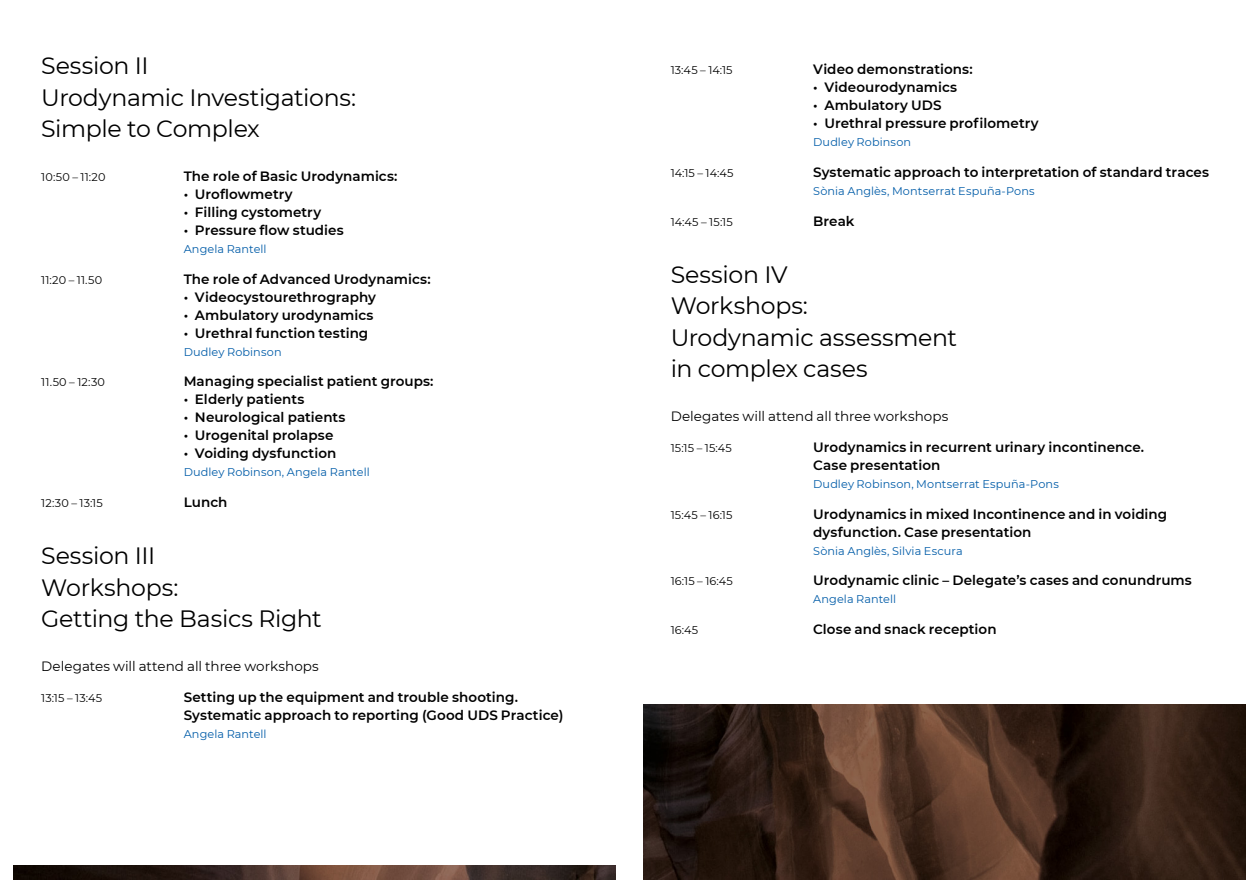
<style>
.page{position:relative;width:1259px;height:893px;background:#fff}
.page>*{position:absolute;margin:0;border:0;box-sizing:border-box;transform-origin:0 0}
.t1{font:23.7px/31.5px "Montserrat";letter-spacing:-.01em;color:#000}
.t2{font:600 13.5px/18px "Montserrat";letter-spacing:.005em;color:#000}
.t3{font:13.5px "Montserrat";color:#000}
.t4{font:11.25px "Montserrat";letter-spacing:.01em;color:#005ca8}
.t5{font:11.25px "Montserrat";letter-spacing:.02em;color:#000}
</style>
<div class="page">
<img style="left:643px;top:704px;width:602px;height:175px">
<img style="left:14px;top:865px;width:602px;height:14px">
<h1 class="t1" style="left:41px;top:49px;width:316px">Session II<br>Urodynamic Investigations:<br>Simple to Complex</h1>
<p class="t5" style="left:41px;top:169px;width:66px">10:50 – 11:20</p>
<p class="t2" style="left:184px;top:167px;width:215px">The role of Basic Urodynamics:</p>
<p class="t2" style="left:184px;top:185px;width:111px">• Uroflowmetry</p>
<p class="t2" style="left:184px;top:203px;width:139px">• Filling cystometry</p>
<p class="t2" style="left:184px;top:221px;width:162px">• Pressure flow studies</p>
<p class="t4" style="left:184px;top:241px;width:84px">Angela Rantell</p>
<p class="t5" style="left:41px;top:272px;width:63px">11:20 – 11.50</p>
<p class="t2" style="left:184px;top:269px;width:248px">The role of Advanced Urodynamics:</p>
<p class="t2" style="left:184px;top:287px;width:194px">• Videocystourethrography</p>
<p class="t2" style="left:184px;top:305px;width:191px">• Ambulatory urodynamics</p>
<p class="t2" style="left:184px;top:323px;width:186px">• Urethral function testing</p>
<p class="t4" style="left:184px;top:344px;width:99px">Dudley Robinson</p>
<p class="t5" style="left:41px;top:375px;width:65px">11.50 – 12:30</p>
<p class="t2" style="left:184px;top:372px;width:251px">Managing specialist patient groups:</p>
<p class="t2" style="left:184px;top:390px;width:122px">• Elderly patients</p>
<p class="t2" style="left:184px;top:408px;width:163px">• Neurological patients</p>
<p class="t2" style="left:184px;top:426px;width:151px">• Urogenital prolapse</p>
<p class="t2" style="left:184px;top:444px;width:154px">• Voiding dysfunction</p>
<p class="t4" style="left:184px;top:465px;width:187px">Dudley Robinson, Angela Rantell</p>
<p class="t5" style="left:41px;top:495px;width:63px">12:30 – 13:15</p>
<p class="t2" style="left:184px;top:493px;width:45px">Lunch</p>
<h1 class="t1" style="left:41px;top:539px;width:282px">Session III<br>Workshops:<br>Getting the Basics Right</h1>
<p class="t3" style="left:41px;top:657px;width:279px">Delegates will attend all three workshops</p>
<p class="t5" style="left:41px;top:690px;width:63px">13:15 – 13:45</p>
<p class="t2" style="left:184px;top:687px;width:381px">Setting up the equipment and trouble shooting.<br>Systematic approach to reporting (Good UDS Practice)</p>
<p class="t4" style="left:184px;top:726px;width:84px">Angela Rantell</p>
<p class="t5" style="left:670px;top:63px;width:63px">13:45 – 14:15</p>
<p class="t2" style="left:813px;top:60px;width:161px">Video demonstrations:</p>
<p class="t2" style="left:813px;top:78px;width:145px">• Videourodynamics</p>
<p class="t2" style="left:813px;top:96px;width:130px">• Ambulatory UDS</p>
<p class="t2" style="left:813px;top:114px;width:227px">• Urethral pressure profilometry</p>
<p class="t4" style="left:813px;top:135px;width:99px">Dudley Robinson</p>
<p class="t5" style="left:670px;top:165px;width:64px">14:15 – 14:45</p>
<p class="t2" style="left:813px;top:163px;width:397px">Systematic approach to interpretation of standard traces</p>
<p class="t4" style="left:813px;top:183px;width:223px">Sònia Anglès, Montserrat Espuña-Pons</p>
<p class="t5" style="left:670px;top:214px;width:64px">14:45 – 15:15</p>
<p class="t2" style="left:813px;top:212px;width:43px">Break</p>
<h1 class="t1" style="left:670px;top:258px;width:288px">Session IV<br>Workshops:<br>Urodynamic assessment in complex cases</h1>
<p class="t3" style="left:670px;top:407px;width:279px">Delegates will attend all three workshops</p>
<p class="t5" style="left:670px;top:440px;width:63px">15:15 – 15:45</p>
<p class="t2" style="left:813px;top:437px;width:332px">Urodynamics in recurrent urinary incontinence.<br>Case presentation</p>
<p class="t4" style="left:813px;top:476px;width:247px">Dudley Robinson, Montserrat Espuña-Pons</p>
<p class="t5" style="left:670px;top:507px;width:63px">15:45 – 16:15</p>
<p class="t2" style="left:813px;top:504px;width:355px">Urodynamics in mixed Incontinence and in voiding dysfunction. Case presentation</p>
<p class="t4" style="left:813px;top:543px;width:151px">Sònia Anglès, Silvia Escura</p>
<p class="t5" style="left:670px;top:573px;width:64px">16:15 – 16:45</p>
<p class="t2" style="left:813px;top:571px;width:380px">Urodynamic clinic – Delegate’s cases and conundrums</p>
<p class="t4" style="left:813px;top:591px;width:84px">Angela Rantell</p>
<p class="t5" style="left:670px;top:622px;width:29px">16:45</p>
<p class="t2" style="left:813px;top:620px;width:185px">Close and snack reception</p>
</div>
